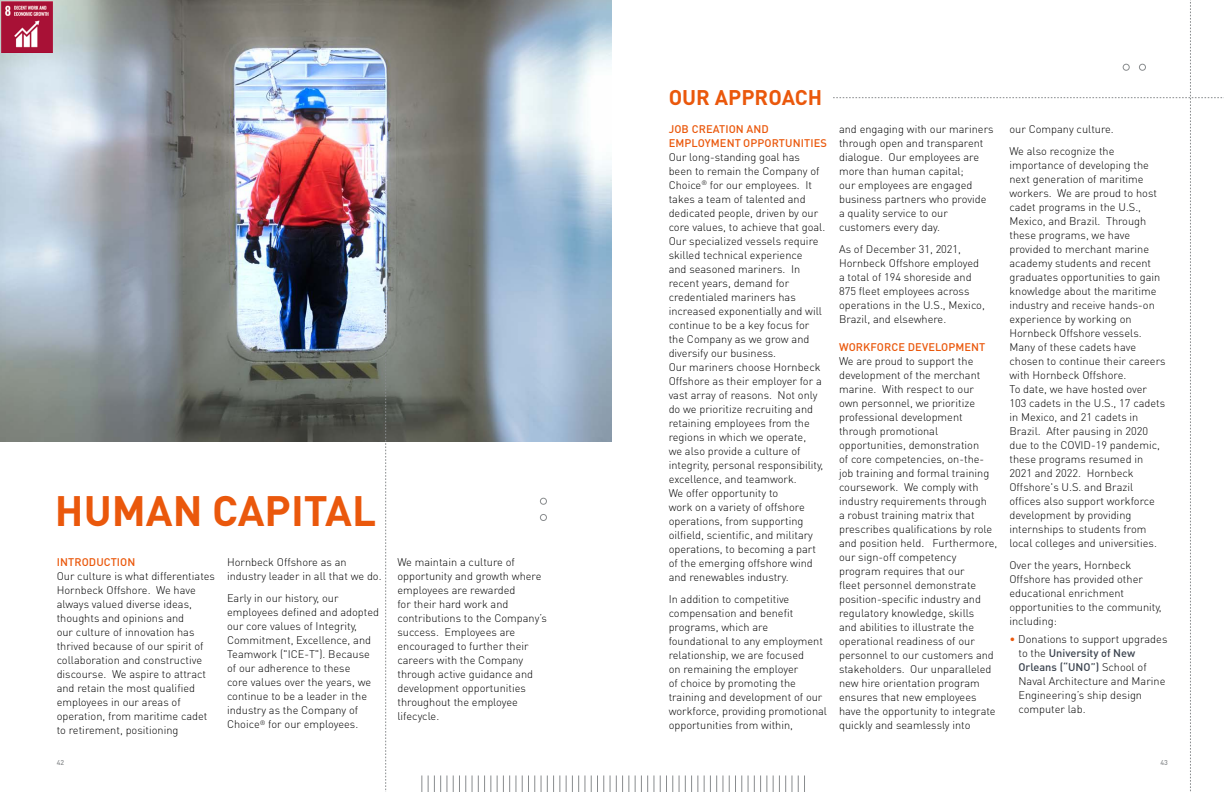
<style>
.page{position:relative;width:1224px;height:792px;background:#fff}
.page>*{position:absolute;margin:0;border:0;box-sizing:border-box;transform-origin:0 0}
.t1{font:700 42px "DIN Pro";color:#ea580c}
.t2{font:700 21px "DIN Pro";color:#ea580c}
.t3{font:300 11px/14px "DIN Pro";color:#000}
.t4{font:500 11px/14px "DIN Pro";letter-spacing:.01em;color:#ea580c}
.t5{font:500 7px "DIN Pro";color:#898c8e}
.s1{color:#ea580c}
.s2{font-weight:500;color:#3b434e}
</style>
<div class="page">
<img style="left:0;top:0;width:612px;height:442px">
<svg style="left:385px;top:287px;width:1px;height:505px"></svg>
<div style="left:540px;top:498px;width:7px;height:6px;border:1px solid #898c8e;border-radius:50%"></div>
<div style="left:540px;top:514px;width:7px;height:7px;border:1px solid #898c8e;border-radius:50%"></div>
<div style="left:1139px;top:64px;width:7px;height:6px;border:1px solid #898c8e;border-radius:50%"></div>
<img style="left:1px;top:1px;width:51px;height:51px">
<svg style="left:792px;top:775px;width:13px;height:17px"></svg>
<svg style="left:767px;top:775px;width:19px;height:17px"></svg>
<svg style="left:742px;top:775px;width:19px;height:17px"></svg>
<svg style="left:723px;top:775px;width:13px;height:17px"></svg>
<svg style="left:698px;top:775px;width:19px;height:17px"></svg>
<svg style="left:673px;top:775px;width:19px;height:17px"></svg>
<svg style="left:654px;top:775px;width:13px;height:17px"></svg>
<svg style="left:629px;top:775px;width:19px;height:17px"></svg>
<svg style="left:604px;top:775px;width:19px;height:17px"></svg>
<svg style="left:585px;top:775px;width:13px;height:17px"></svg>
<svg style="left:560px;top:775px;width:19px;height:17px"></svg>
<svg style="left:535px;top:775px;width:19px;height:17px"></svg>
<svg style="left:516px;top:775px;width:13px;height:17px"></svg>
<svg style="left:491px;top:775px;width:19px;height:17px"></svg>
<svg style="left:466px;top:775px;width:19px;height:17px"></svg>
<svg style="left:447px;top:775px;width:13px;height:17px"></svg>
<svg style="left:422px;top:775px;width:19px;height:17px"></svg>
<h1 class="t1" style="left:55px;top:482px;width:323px">HUMAN CAPITAL</h1>
<p class="t4" style="left:57px;top:555px;width:80px">INTRODUCTION</p>
<p class="t3" style="left:57px;top:569px;width:160px">Our culture is what differentiates<br>Hornbeck Offshore. We have always valued diverse ideas, thoughts and opinions and<br>our culture of innovation has thrived because of our spirit of collaboration and constructive discourse. We aspire to attract and retain the most qualified employees in our areas of operation, from maritime cadet to retirement, positioning</p>
<p class="t3" style="left:227px;top:555px;width:156px">Hornbeck Offshore as an industry leader in all that we do.</p>
<p class="t3" style="left:227px;top:591px;width:154px">Early in our history, our employees defined and adopted our core values of Integrity,<br>Commitment, Excellence, and<br>Teamwork ("ICE-T"). Because of our adherence to these<br>core values over the years, we continue to be a leader in the industry as the Company of<br>Choice<sup>®</sup> for our employees.</p>
<p class="t3" style="left:397px;top:555px;width:151px">We maintain a culture of opportunity and growth where employees are rewarded<br>for their hard work and contributions to the Company’s success. Employees are encouraged to further their careers with the Company through active guidance and development opportunities throughout the employee lifecycle.</p>
<h2 class="t2" style="left:669px;top:84px;width:155px">OUR APPROACH</h2>
<p class="t4" style="left:669px;top:121px;width:160px">JOB CREATION AND<br>EMPLOYMENT OPPORTUNITIES</p>
<p class="t3" style="left:669px;top:149px;width:158px">Our long-standing goal has been to remain the Company of<br>Choice<sup>®</sup> for our employees. It takes a team of talented and dedicated people, driven by our core values, to achieve that goal.<br>Our specialized vessels require skilled technical experience<br>and seasoned mariners. In recent years, demand for credentialed mariners has increased exponentially and will continue to be a key focus for the Company as we grow and diversify our business.<br>Our mariners choose Hornbeck<br>Offshore as their employer for a vast array of reasons. Not only do we prioritize recruiting and retaining employees from the regions in which we operate,<br>we also provide a culture of integrity, personal responsibility, excellence, and teamwork.<br>We offer opportunity to<br>work on a variety of offshore operations, from supporting oilfield, scientific, and military operations, to becoming a part of the emerging offshore wind and renewables industry.</p>
<p class="t3" style="left:669px;top:591px;width:160px">In addition to competitive compensation and benefit programs, which are foundational to any employment relationship, we are focused<br>on remaining the employer<br>of choice by promoting the training and development of our workforce, providing promotional opportunities from within,</p>
<p class="t3" style="left:839px;top:121px;width:156px">and engaging with our mariners through open and transparent dialogue. Our employees are more than human capital;<br>our employees are engaged business partners who provide a quality service to our customers every day.</p>
<p class="t3" style="left:839px;top:241px;width:147px">As of December 31, 2021,<br>Hornbeck Offshore employed a total of 194 shoreside and<br>875 fleet employees across operations in the U.S., Mexico,<br>Brazil, and elsewhere.</p>
<p class="t4" style="left:839px;top:339px;width:148px">WORKFORCE DEVELOPMENT</p>
<p class="t3" style="left:839px;top:353px;width:160px">We are proud to support the development of the merchant marine. With respect to our<br>own personnel, we prioritize professional development through promotional opportunities, demonstration<br>of core competencies, on-the&shy;job training and formal training coursework. We comply with industry requirements through<br>a robust training matrix that prescribes qualifications by role and position held. Furthermore, our sign-off competency program requires that our<br>fleet personnel demonstrate position-specific industry and regulatory knowledge, skills<br>and abilities to illustrate the operational readiness of our personnel to our customers and stakeholders. Our unparalleled new hire orientation program ensures that new employees have the opportunity to integrate quickly and seamlessly into</p>
<p class="t3" style="left:1009px;top:117px;width:107px;line-height:22px">our Company culture.<br>We also recognize the</p>
<p class="t3" style="left:1009px;top:157px;width:158px">importance of developing the next generation of maritime workers. We are proud to host cadet programs in the U.S.,<br>Mexico, and Brazil. Through these programs, we have provided to merchant marine academy students and recent graduates opportunities to gain knowledge about the maritime industry and receive hands-on experience by working on<br>Hornbeck Offshore vessels.<br>Many of these cadets have chosen to continue their careers with Hornbeck Offshore.<br>To date, we have hosted over<br>103 cadets in the U.S., 17 cadets in Mexico, and 21 cadets in<br>Brazil. After pausing in 2020 due to the COVID-19 pandemic, these programs resumed in<br>2021 and 2022. Hornbeck<br>Offshore's U.S. and Brazil offices also support workforce development by providing internships to students from local colleges and universities.</p>
<p class="t3" style="left:1009px;top:557px;width:154px">Over the years, Hornbeck<br>Offshore has provided other educational enrichment opportunities to the community, including:</p>
<p class="t3" style="left:1018px;top:632px;width:150px;text-indent:-9px"><span class="s1">•</span> Donations to support upgrades to the <span class="s2">University of New<br>Orleans (“UNO”)</span> School of<br>Naval Architecture and Marine<br>Engineering’s ship design computer lab.</p>
<p class="t5" style="left:57px;top:758px;width:9px">42</p>
<p class="t5" style="left:1160px;top:758px;width:9px">43</p>
</div>
